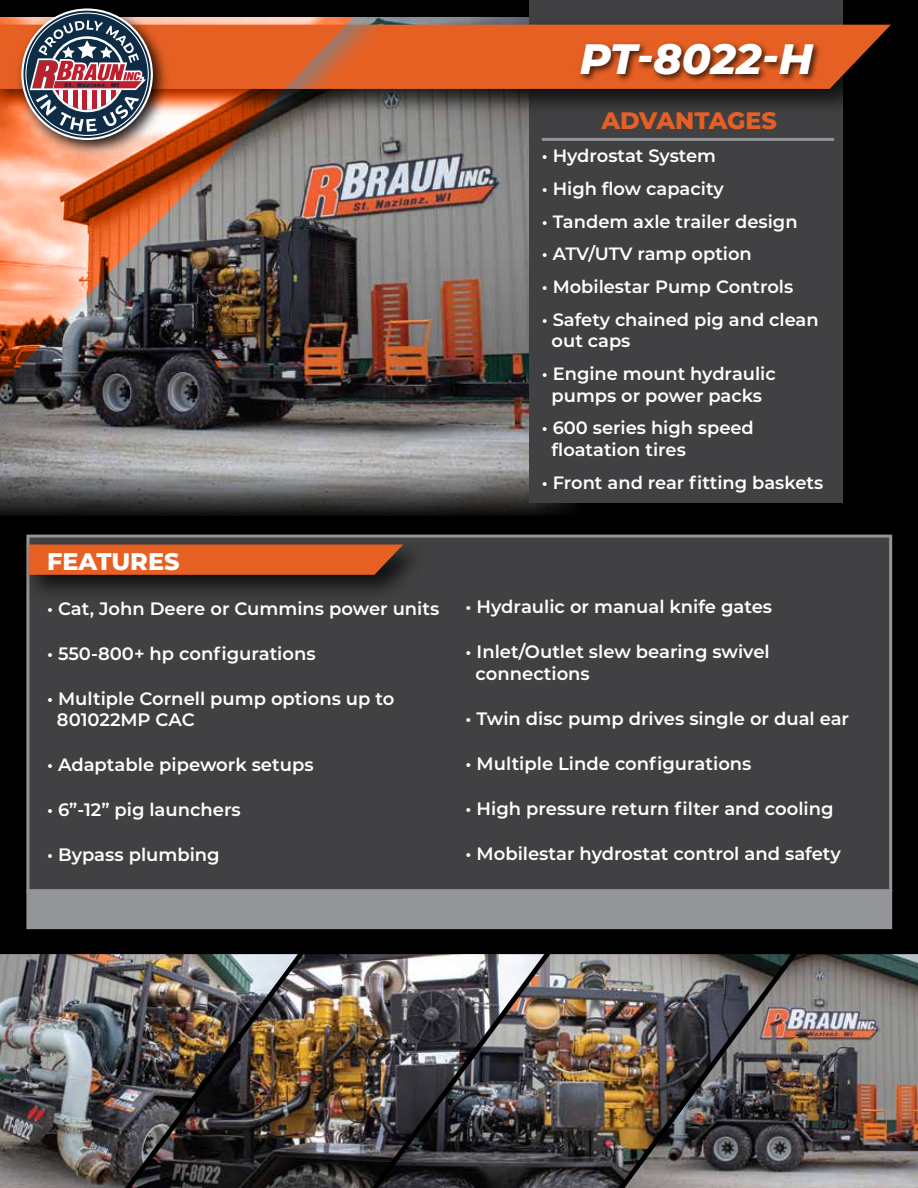
<style>
.page{position:relative;width:918px;height:1188px;background:#000}
.page>*{position:absolute;margin:0;border:0;box-sizing:border-box;transform-origin:0 0}
.t1{font:italic 800 42.45px "Montserrat";letter-spacing:-.005em;color:#fff}
.t2{font:800 24px "Montserrat";color:#fff}
.t3{font:800 23.85px "Montserrat";color:#e66024}
.t4{font:600 18px/21.6px "Montserrat";color:#fff}
.t5{font:600 17.85px/21.5px "Montserrat";color:#fff}
</style>
<div class="page">
<img style="left:298px;top:954px;width:80px;height:234px">
<img style="left:0;top:122px;width:529px;height:347px">
<svg style="left:0;top:469px;width:535px;height:47px;background:#5a5a5a"></svg>
<svg style="left:535px;top:503px;width:37px;height:12px"></svg>
<img style="left:378px;top:954px;width:246px;height:234px">
<img style="left:624px;top:954px;width:294px;height:234px">
<div style="left:529px;top:0;width:313px;height:503px;background:#414042"></div>
<img style="left:0;top:954px;width:298px;height:234px">
<img style="left:416px;top:12px;width:475px;height:110px">
<svg style="left:416px;top:25px;width:475px;height:64px;background:#c8531f"></svg>
<img style="left:0;top:17px;width:416px;height:417px">
<img style="left:0;top:17px;width:383px;height:384px">
<img style="left:574px;top:32px;width:251px;height:65px">
<img style="left:10px;top:17px;width:165px;height:145px">
<svg style="left:21px;top:8px;width:132px;height:132px"></svg>
<svg style="left:26px;top:14px;width:122px;height:121px;background:#7e6b75"></svg>
<hr style="left:542px;top:138px;width:292px;height:3px;background:#939598">
<div style="left:27px;top:536px;width:864px;height:355px;background:#414042"></div>
<img style="left:26px;top:534px;width:410px;height:74px">
<div style="left:29px;top:545px;width:374px;height:30px;background:#e66024"></div>
<div style="left:26px;top:889px;width:866px;height:40px;background:#939598;border:3px solid #939598"></div>
<h2 class="t2" style="left:47px;top:544px;width:134px">FEATURES</h2>
<p class="t4" style="left:47px;top:597px;width:394px">• Cat, John Deere or Cummins power units</p>
<p class="t4" style="left:47px;top:642px;width:270px">• 550-800+ hp configurations</p>
<p class="t4" style="left:57px;top:687px;width:339px;text-indent:-10px">• Multiple Cornell pump options up to<br>801022MP CAC</p>
<p class="t4" style="left:47px;top:753px;width:268px">• Adaptable pipework setups</p>
<p class="t4" style="left:47px;top:798px;width:195px">• 6”-12” pig launchers</p>
<p class="t4" style="left:47px;top:843px;width:174px">• Bypass plumbing</p>
<h1 class="t1" style="left:580px;top:28px;width:235px">PT-8022-H</h1>
<h3 class="t3" style="left:601px;top:104px;width:177px">ADVANTAGES</h3>
<p class="t5" style="left:542px;top:144px;width:176px">• Hydrostat System</p>
<p class="t5" style="left:542px;top:177px;width:184px">• High flow capacity</p>
<p class="t5" style="left:542px;top:210px;width:257px">• Tandem axle trailer design</p>
<p class="t5" style="left:542px;top:243px;width:212px">• ATV/UTV ramp option</p>
<p class="t5" style="left:542px;top:275px;width:253px">• Mobilestar Pump Controls</p>
<p class="t5" style="left:552px;top:308px;width:269px;text-indent:-10px">• Safety chained pig and clean out caps</p>
<p class="t5" style="left:542px;top:362px;width:235px;text-align:center">• Engine mount hydraulic pumps or power packs</p>
<p class="t5" style="left:552px;top:416px;width:204px;text-indent:-10px">• 600 series high speed floatation tires</p>
<p class="t5" style="left:542px;top:471px;width:283px">• Front and rear fitting baskets</p>
<p class="t4" style="left:466px;top:595px;width:308px">• Hydraulic or manual knife gates</p>
<p class="t4" style="left:476px;top:640px;width:296px;text-indent:-10px">• Inlet/Outlet slew bearing swivel connections</p>
<p class="t4" style="left:466px;top:707px;width:385px">• Twin disc pump drives single or dual ear</p>
<p class="t4" style="left:466px;top:752px;width:287px">• Multiple Linde configurations</p>
<p class="t4" style="left:466px;top:797px;width:370px">• High pressure return filter and cooling</p>
<p class="t4" style="left:466px;top:842px;width:377px">• Mobilestar hydrostat control and safety</p>
</div>
